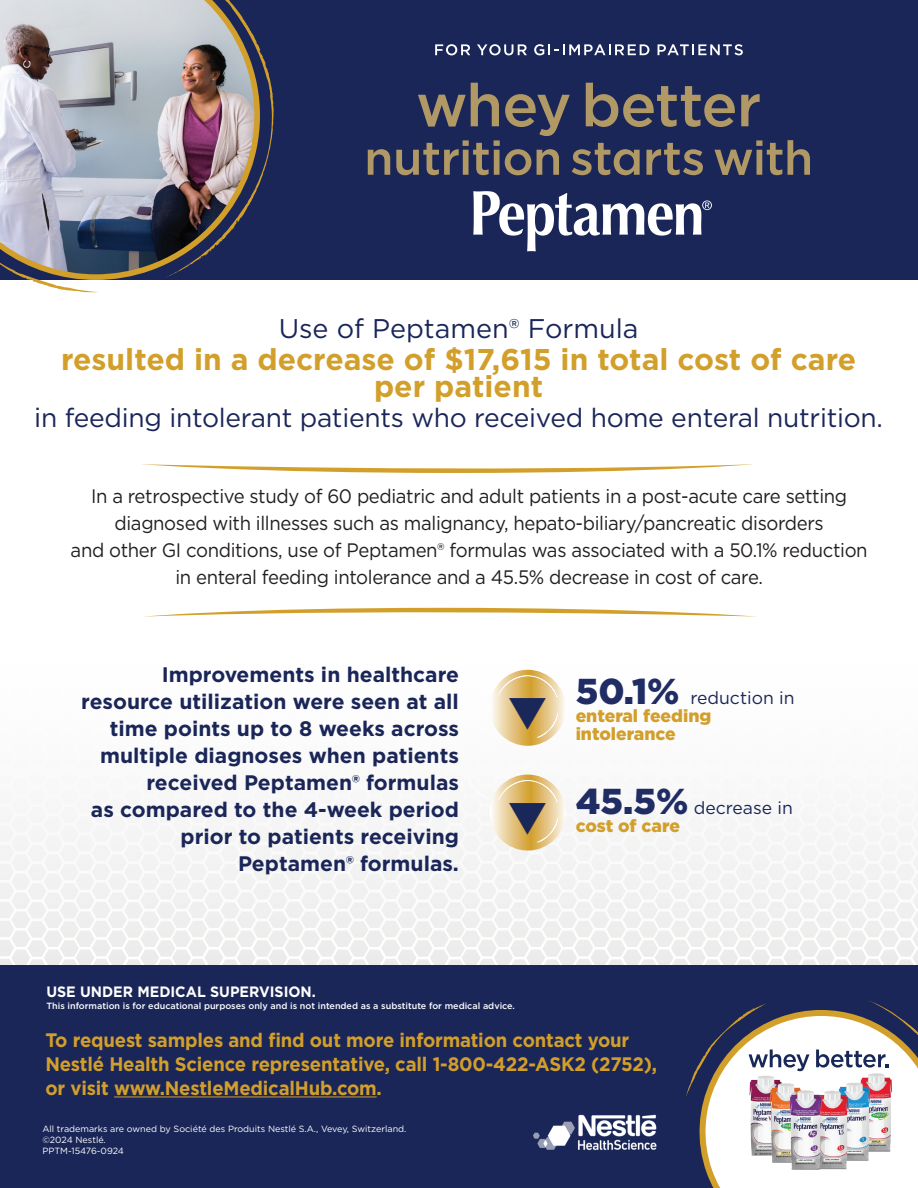
<style>
.page{position:relative;width:918px;height:1188px;background:#fff}
.page>*{position:absolute;margin:0;border:0;box-sizing:border-box;transform-origin:0 0}
.t1{font:700 30px/27px "Gotham";color:#d29f2b;text-align:center}
.t2{font:27px "Gotham";color:#1a2658}
.t3{font:26.4px "Gotham";letter-spacing:-.01em;color:#1a2658}
.t4{font:700 21px/27px "Gotham";color:#1a2658;text-align:right}
.t5{font:19.5px/27px "Gotham";letter-spacing:-.02em;color:#231f20;text-align:center;scale:.95 1}
.t6{font:700 19.5px/24px "Gotham";letter-spacing:-.01em;color:#d29f2b;scale:.95 1}
.t7{font:900 17.55px/17.7px "Gotham";color:#d29f2b}
.t8{font:17.55px/17.7px "Gotham";color:#1a2658}
.t9{font:700 15px "Gotham";color:#fff;scale:.95 1}
.t10{font:9px/10.8px "Gotham";color:#fff}
.t11{font:500 9px "Gotham";color:#fff}
.s1{font-size:27px}
.s2{font-size:36px;color:#202c64}
.s3{font-weight:400;color:#1a2658}
.s4{font-weight:900;font-size:36px;color:#202c64}
.s5{font-weight:900;color:#d29f2b}
</style>
<div class="page">
<img style="left:246px;top:831px;width:672px;height:135px">
<img style="left:0;top:669px;width:601px;height:223px">
<img style="left:0;top:911px;width:918px;height:36px">
<img style="left:0;top:674px;width:601px;height:35px">
<div style="left:0;top:0;width:918px;height:280px;background:#1a2658"></div>
<svg style="left:0;top:0;width:154px;height:280px;background:#aaaeb8"></svg>
<img style="left:154px;top:0;width:120px;height:278px">
<svg style="left:0;top:203px;width:99px;height:89px"></svg>
<svg style="left:0;top:0;width:26px;height:71px;background:#bfb7ba"></svg>
<svg style="left:145px;top:607px;width:611px;height:10px"></svg>
<svg style="left:142px;top:464px;width:611px;height:9px"></svg>
<svg style="left:490px;top:670px;width:76px;height:76px"></svg>
<svg style="left:490px;top:775px;width:76px;height:76px"></svg>
<svg style="left:486px;top:746px;width:8px;height:8px"></svg>
<svg style="left:468px;top:674px;width:21px;height:20px"></svg>
<svg style="left:468px;top:779px;width:21px;height:20px"></svg>
<div style="left:0;top:966px;width:918px;height:222px;background:#1a2658"></div>
<hr style="left:114px;top:1096px;width:263px;height:1px;background:#d29f2b">
<img style="left:533px;top:1114px;width:124px;height:37px">
<svg style="left:686px;top:1001px;width:232px;height:187px"></svg>
<svg style="left:435px;top:44px;width:35px;height:11px"></svg>
<svg style="left:477px;top:44px;width:50px;height:11px"></svg>
<svg style="left:534px;top:44px;width:115px;height:11px"></svg>
<svg style="left:658px;top:44px;width:85px;height:11px"></svg>
<svg style="left:368px;top:149px;width:22px;height:26px"></svg>
<svg style="left:396px;top:83px;width:386px;height:92px"></svg>
<svg style="left:788px;top:140px;width:22px;height:35px"></svg>
<svg style="left:473px;top:191px;width:239px;height:60px"></svg>
<svg style="left:498px;top:675px;width:60px;height:63px;background:#e3c380"></svg>
<svg style="left:498px;top:780px;width:60px;height:63px;background:#e3c37f"></svg>
<h2 class="t2" style="left:279px;top:312px;width:361px">Use of Peptamen® Formula</h2>
<h1 class="t1" style="left:61px;top:346px;width:797px">resulted in a decrease of $17,615 in total cost of care per patient</h1>
<h3 class="t3" style="left:34px;top:400px;width:850px"><span class="s1">i</span>n feeding intolerant patients who received home enteral nutrition.</h3>
<p class="t5" style="left:71px;top:482px;width:841px">In a retrospective study of 60 pediatric and adult patients in a post-acute care setting diagnosed with illnesses such as malignancy, hepato-biliary/pancreatic disorders<br>and other GI conditions, use of Peptamen® formulas was associated with a 50.1% reduction in enteral feeding intolerance and a 45.5% decrease in cost of care.</p>
<p class="t4" style="left:81px;top:661px;width:379px">Improvements in healthcare resource utilization were seen at all time points up to 8 weeks across multiple diagnoses when patients received Peptamen® formulas<br>as compared to the 4-week period prior to patients receiving<br>Peptamen® formulas.</p>
<p class="t7" style="left:576px;top:689px;width:220px"><span class="s2">50.1%</span> <span class="s3">reduction in </span>enteral feeding intolerance</p>
<p class="t8" style="left:576px;top:799px;width:219px"><span class="s4">45.5%</span> decrease in <span class="s5">cost of care</span></p>
<p class="t9" style="left:46px;top:982px;width:285px">USE UNDER MEDICAL SUPERVISION.</p>
<p class="t11" style="left:46px;top:1000px;width:470px">This information is for educational purposes only and is not intended as a substitute for medical advice.</p>
<p class="t6" style="left:45px;top:1028px;width:646px">To request samples and find out more information contact your<br>Nestlé Health Science representative, call 1-800-422-ASK2 (2752), or visit www.NestleMedicalHub.com.</p>
<p class="t10" style="left:42px;top:1124px;width:365px">All trademarks are owned by Société des Produits Nestlé S.A., Vevey, Switzerland. ©2024 Nestlé.<br>PPTM-15476-0924</p>
</div>
